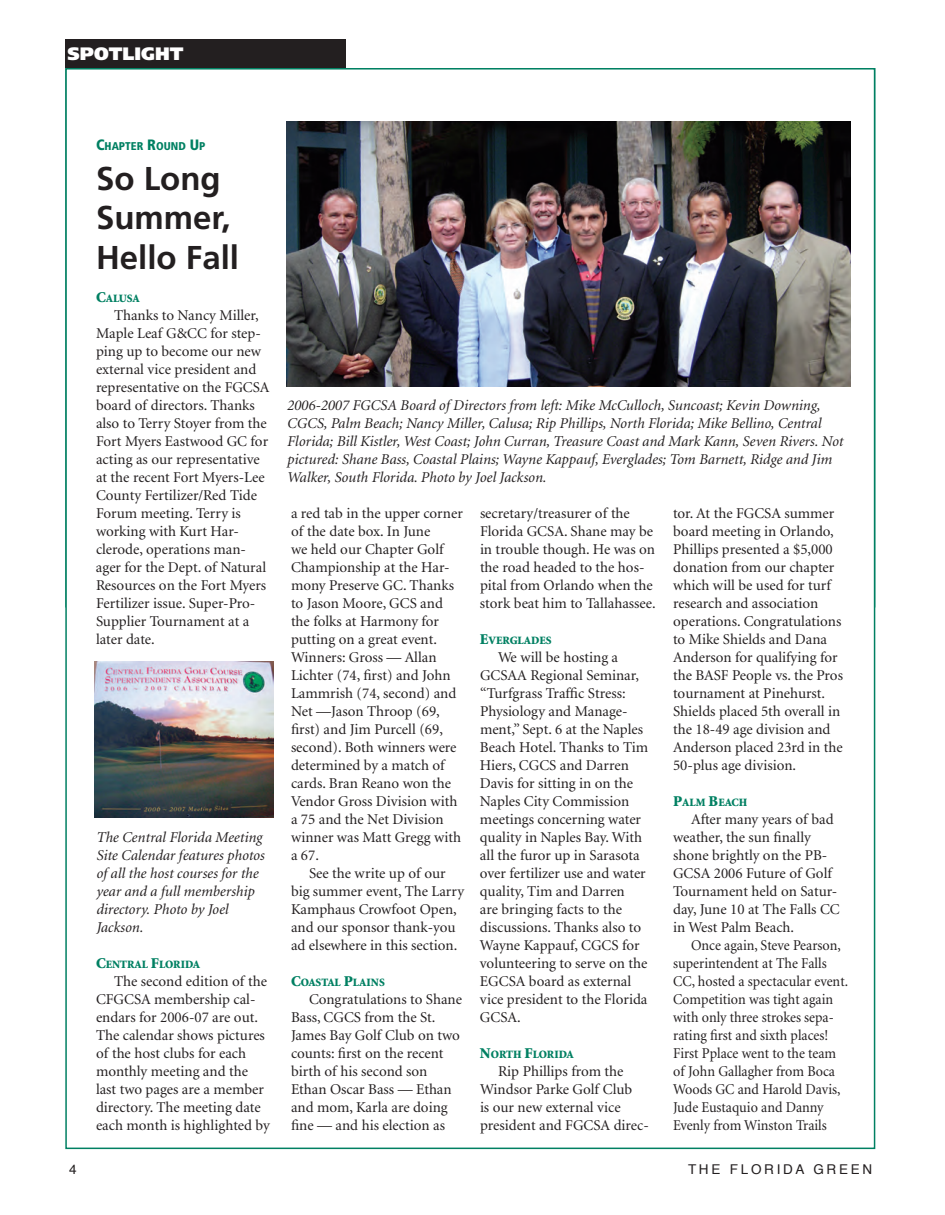
<style>
.page{position:relative;width:945px;height:1215px;background:#fff}
.page>*{position:absolute;margin:0;border:0;box-sizing:border-box;transform-origin:0 0}
.t1{font:700 33px/39.6px "Frutiger";color:#231f20}
.t2{font:900 18px "Frutiger";color:#fff}
.t3{font:15px/18px "Minion";color:#231f20}
.t4{font:italic 15px/18px "Minion";color:#231f20}
.t5{font:15px/18px "Minion";color:#231f20;scale:.94 1}
.t6{font:13.5px "Helvetica";letter-spacing:.2em;color:#231f20}
.t7{font:900 11.25px "Minion";color:#008062}
.t8{font:900 condensed 11.25px "Frutiger";color:#008062}
.s1{font-size:15px}
</style>
<div class="page">
<div style="left:65px;top:39px;width:281px;height:29px;background:#231f20"></div>
<img style="left:94px;top:662px;width:179px;height:156px">
<img style="left:287px;top:122px;width:563px;height:264px">
<p class="t2" style="left:68px;top:43px;width:118px">SPOTLIGHT</p>
<p class="t8" style="left:96px;top:139px;width:111px"><span class="s1">C</span>HAPTER <span class="s1">R</span>OUND <span class="s1">U</span>P</p>
<h1 class="t1" style="left:96px;top:158px;width:145px">So Long<br>Summer,<br>Hello Fall</h1>
<p class="t7" style="left:96px;top:292px;width:45px"><span class="s1">C</span>ALUSA</p>
<p class="t3" style="left:96px;top:306px;width:175px;text-indent:18px">Thanks to Nancy Miller,<br>Maple Leaf G&amp;CC for step&shy;ping up to become our new external vice president and representative on the FGCSA board of directors. Thanks also to Terry Stoyer from the<br>Fort Myers Eastwood GC for acting as our representative at the recent Fort Myers-Lee<br>County Fertilizer/Red Tide<br>Forum meeting. Terry is working with Kurt Har&shy;clerode, operations man&shy;ager for the Dept. of Natural<br>Resources on the Fort Myers<br>Fertilizer issue. Super-Pro-<br>Supplier Tournament at a later date.</p>
<p class="t4" style="left:96px;top:828px;width:170px">The Central Florida Meeting<br>Site Calendar features photos of all the host courses for the year and a full membership directory. Photo by Joel<br>Jackson.</p>
<p class="t7" style="left:96px;top:958px;width:106px"><span class="s1">C</span>ENTRAL <span class="s1">F</span>LORIDA</p>
<p class="t3" style="left:96px;top:972px;width:175px;text-indent:18px">The second edition of the<br>CFGCSA membership cal&shy;endars for 2006-07 are out.<br>The calendar shows pictures of the host clubs for each monthly meeting and the last two pages are a member directory. The meeting date each month is highlighted by</p>
<p class="t4" style="left:287px;top:396px;width:558px">2006-2007 FGCSA Board of Directors from left: Mike McCulloch, Suncoast; Kevin Downing, CGCS, Palm Beach; Nancy Miller, Calusa; Rip Phillips, North Florida; Mike Bellino, Central Florida; Bill Kistler, West Coast; John Curran, Treasure Coast and Mark Kann, Seven Rivers. Not pictured: Shane Bass, Coastal Plains; Wayne Kappauf, Everglades; Tom Barnett, Ridge and Jim Walker, South Florida. Photo by Joel Jackson.</p>
<p class="t3" style="left:291px;top:504px;width:173px">a red tab in the upper corner of the date box. In June<br>we held our Chapter Golf<br>Championship at the Har&shy;mony Preserve GC. Thanks to Jason Moore, GCS and the folks at Harmony for putting on a great event.<br>Winners: Gross — Allan<br>Lichter (74, first) and John<br>Lammrish (74, second) and<br>Net —Jason Throop (69, first) and Jim Purcell (69, second). Both winners were determined by a match of cards. Bran Reano won the<br>Vendor Gross Division with a 75 and the Net Division winner was Matt Gregg with a 67.</p>
<p class="t3" style="left:291px;top:864px;width:175px;text-align:center">See the write up of our<br>big summer event, The Larry<br>Kamphaus Crowfoot Open, and our sponsor thank-you ad elsewhere in this section.</p>
<p class="t7" style="left:291px;top:976px;width:95px"><span class="s1">C</span>OASTAL <span class="s1">P</span>LAINS</p>
<p class="t3" style="left:291px;top:990px;width:173px;text-indent:18px">Congratulations to Shane<br>Bass, CGCS from the St.<br>James Bay Golf Club on two counts: first on the recent birth of his second son<br>Ethan Oscar Bass — Ethan and mom, Karla are doing fine — and his election as</p>
<p class="t3" style="left:480px;top:504px;width:177px">secretary/treasurer of the<br>Florida GCSA. Shane may be in trouble though. He was on the road headed to the hos&shy;pital from Orlando when the stork beat him to Tallahassee.</p>
<p class="t7" style="left:480px;top:634px;width:73px"><span class="s1">E</span>VERGLADES</p>
<p class="t3" style="left:480px;top:648px;width:170px;text-indent:18px">We will be hosting a<br>GCSAA Regional Seminar, “Turfgrass Traffic Stress:<br>Physiology and Manage&shy;ment,” Sept. 6 at the Naples<br>Beach Hotel. Thanks to Tim<br>Hiers, CGCS and Darren<br>Davis for sitting in on the<br>Naples City Commission meetings concerning water quality in Naples Bay. With all the furor up in Sarasota over fertilizer use and water quality, Tim and Darren<br>are bringing facts to the discussions. Thanks also to<br>Wayne Kappauf, CGCS for volunteering to serve on the<br>EGCSA board as external vice president to the Florida<br>GCSA.</p>
<p class="t7" style="left:480px;top:1048px;width:95px"><span class="s1">N</span>ORTH <span class="s1">F</span>LORIDA</p>
<p class="t3" style="left:480px;top:1062px;width:171px;text-indent:18px">Rip Phillips from the<br>Windsor Parke Golf Club<br>is our new external vice president and FGCSA direc-</p>
<p class="t3" style="left:673px;top:504px;width:171px">tor. At the FGCSA summer board meeting in Orlando,<br>Phillips presented a $5,000 donation from our chapter which will be used for turf research and association operations. Congratulations to Mike Shields and Dana<br>Anderson for qualifying for the BASF People vs. the Pros tournament at Pinehurst.<br>Shields placed 5th overall in the 18-49 age division and<br>Anderson placed 23rd in the<br>50-plus age division.</p>
<p class="t7" style="left:673px;top:796px;width:76px"><span class="s1">P</span>ALM <span class="s1">B</span>EACH</p>
<p class="t3" style="left:673px;top:810px;width:168px;text-indent:18px">After many years of bad weather, the sun finally shone brightly on the PB-<br>GCSA 2006 Future of Golf<br>Tournament held on Satur&shy;day, June 10 at The Falls CC in West Palm Beach.</p>
<p class="t5" style="left:673px;top:936px;width:188px;text-indent:18px">Once again, Steve Pearson, superintendent at The Falls<br>CC, hosted a spectacular event.<br>Competition was tight again with only three strokes sepa&shy;rating first and sixth places!<br>First Pplace went to the team of John Gallagher from Boca<br>Woods GC and Harold Davis,<br>Jude Eustaquio and Danny<br>Evenly from Winston Trails</p>
<p class="t6" style="left:69px;top:1158px;width:9px">4</p>
<p class="t6" style="left:688px;top:1158px;width:186px">THE FLORIDA GREEN</p>
</div>
